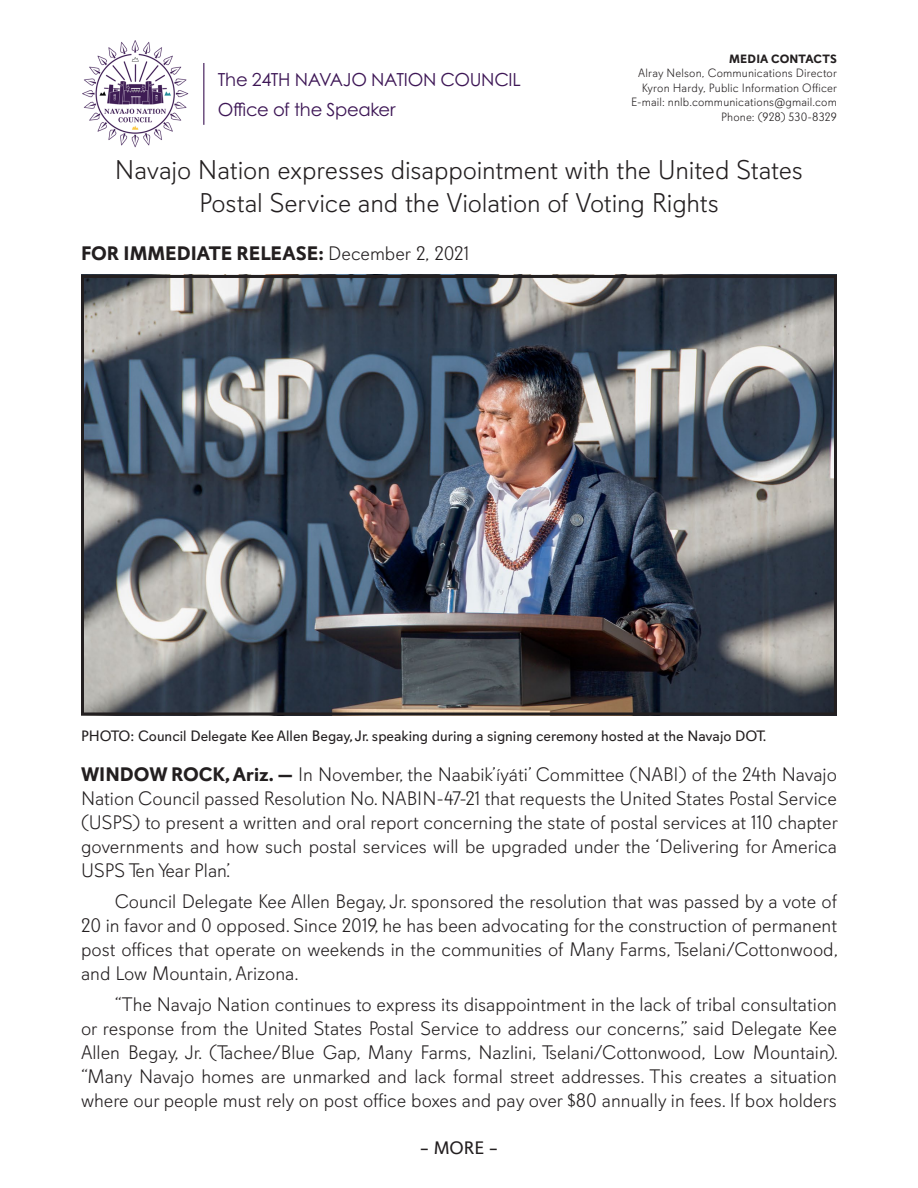
<style>
.page{position:relative;width:918px;height:1188px;background:#fff}
.page>*{position:absolute;margin:0;border:0;box-sizing:border-box;transform-origin:0 0}
.PR_Title{font:300 27px/32.4px "Davis Sans";letter-spacing:-.005em;color:#231f20;text-align:center}
.Regular_PR_Paragraph{font:300 19.5px/24px "Davis Sans";color:#231f20;text-align:justify}
.PR_First_Paragraph{font:300 19.5px/24px "Davis Sans";color:#231f20;text-align:justify}
.t1{font:700 19.5px "Davis Sans";color:#231f20}
.t2{font:18px "Century Gothic Pro";letter-spacing:-.02em;color:#3d1655}
.t3{font:18px "Davis Sans";color:#231f20}
.t4{font:15px "Davis Sans";color:#231f20}
.PR_Body_11_pt{font:300 12px "Davis Sans";letter-spacing:.015em;color:#231f20}
.PR_Body_11_pt-2{font:700 12px "Davis Sans";letter-spacing:.015em;color:#231f20}
.s1{font-weight:300}
.s2{font-weight:700}
</style>
<div class="page">
<img style="left:85px;top:279px;width:748px;height:433px">
<div style="left:81px;top:275px;width:756px;height:441px;border:3px solid #231f20"></div>
<hr style="left:203px;top:63px;width:1px;height:62px;background:#3d1655">
<img style="left:82px;top:40px;width:107px;height:107px">
<p class="t2" style="left:218px;top:68px;width:304px">The 24TH NAVAJO NATION COUNCIL</p>
<p class="t2" style="left:218px;top:98px;width:179px">Office of the Speaker</p>
<p class="PR_Body_11_pt-2" style="left:729px;top:52px;width:109px">MEDIA CONTACTS</p>
<p class="PR_Body_11_pt" style="left:638px;top:67px;width:200px">Alray Nelson, Communications Director</p>
<p class="PR_Body_11_pt" style="left:642px;top:81px;width:197px">Kyron Hardy, Public Information Officer</p>
<p class="PR_Body_11_pt" style="left:631px;top:95px;width:207px">E-mail: nnlb.communications@gmail.com</p>
<p class="PR_Body_11_pt" style="left:721px;top:110px;width:117px">Phone: (928) 530-8329</p>
<p class="PR_Title" style="left:115px;top:154px;width:689px">Navajo Nation expresses disappointment with the United States<br>Postal Service and the Violation of Voting Rights</p>
<p class="t1" style="left:81px;top:242px;width:390px">FOR IMMEDIATE RELEASE: <span class="s1">December 2, 2021</span></p>
<p class="t4" style="left:81px;top:727px;width:687px">PHOTO: Council Delegate Kee Allen Begay, Jr. speaking during a signing ceremony hosted at the Navajo DOT.</p>
<p class="PR_First_Paragraph" style="left:81px;top:763px;width:759px"><span class="s2">WINDOW ROCK, Ariz. —</span> In November, the Naabik’íyáti’ Committee (NABI) of the 24th Navajo Nation Council passed Resolution No. NABIN-47-21 that requests the United States Postal Service (USPS) to present a written and oral report concerning the state of postal services at 110 chapter governments and how such postal services will be upgraded under the ‘Delivering for America USPS Ten Year Plan’.</p>
<p class="Regular_PR_Paragraph" style="left:81px;top:890px;width:759px;text-indent:34px">Council Delegate Kee Allen Begay, Jr. sponsored the resolution that was passed by a vote of 20 in favor and 0 opposed. Since 2019, he has been advocating for the construction of permanent post offices that operate on weekends in the communities of Many Farms, Tselani/Cottonwood, and Low Mountain, Arizona.</p>
<p class="Regular_PR_Paragraph" style="left:81px;top:993px;width:759px;text-indent:34px">“The Navajo Nation continues to express its disappointment in the lack of tribal consultation or response from the United States Postal Service to address our concerns,” said Delegate Kee Allen Begay, Jr. (Tachee/Blue Gap, Many Farms, Nazlini, Tselani/Cottonwood, Low Mountain). “Many Navajo homes are unmarked and lack formal street addresses. This creates a situation where our people must rely on post office boxes and pay over $80 annually in fees. If box holders</p>
<p class="t3" style="left:420px;top:1138px;width:80px">– MORE –</p>
</div>
